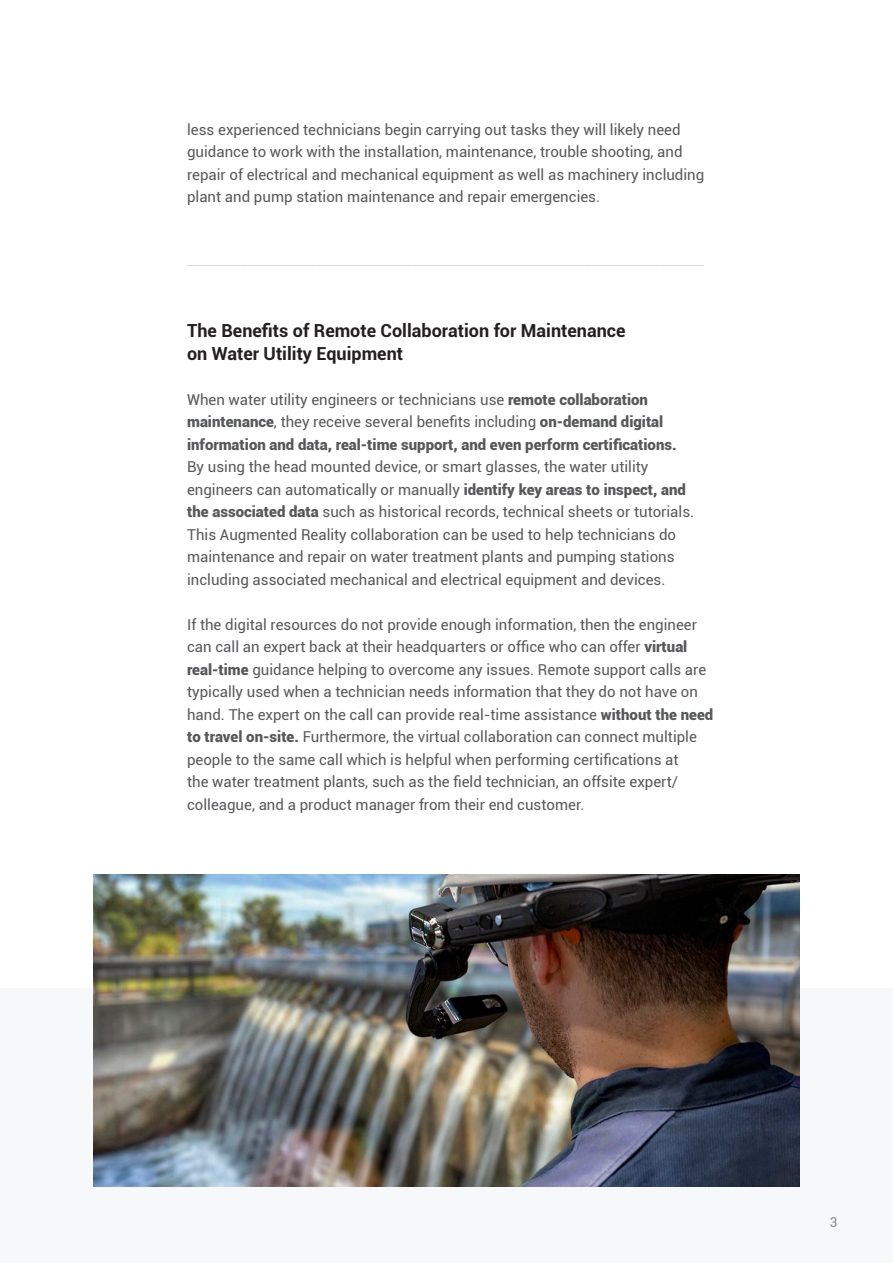
<style>
.page{position:relative;width:893px;height:1263px;background:#fff}
.page>*{position:absolute;margin:0;border:0;box-sizing:border-box;transform-origin:0 0}
.t1{font:700 18px "Roboto";color:#231f20}
.t2{font:15px/22.5px "Roboto";color:#57585a}
.t3{font:100 15px "Roboto";color:#9f9f9f}
.t4{font:13.5px "Roboto";color:#878787}
.s1{font-weight:900}
</style>
<div class="page">
<img style="left:94px;top:875px;width:705px;height:312px">
<p class="t2" style="left:187px;top:117px;width:519px">less experienced technicians begin carrying out tasks they will likely need guidance to work with the installation, maintenance, trouble shooting, and repair of electrical and mechanical equipment as well as machinery including plant and pump station maintenance and repair emergencies.</p>
<p class="t3" style="left:187px;top:254px;width:519px">---------------------------------------------------------------------------------------------------------------------</p>
<p class="t1" style="left:187px;top:318px;width:440px">The Benefits of Remote Collaboration for Maintenance</p>
<p class="t1" style="left:187px;top:340px;width:218px">on Water Utility Equipment</p>
<p class="t2" style="left:187px;top:387px;width:509px">When water utility engineers or technicians use <span class="s1">remote collaboration maintenance</span>, they receive several benefits including <span class="s1">on-demand digital information and data, real-time support, and even perform certifications.<br></span>By using the head mounted device, or smart glasses, the water utility engineers can automatically or manually <span class="s1">identify key areas to inspect, and the associated data</span> such as historical records, technical sheets or tutorials.<br>This Augmented Reality collaboration can be used to help technicians do maintenance and repair on water treatment plants and pumping stations including associated mechanical and electrical equipment and devices.</p>
<p class="t2" style="left:187px;top:612px;width:528px">If the digital resources do not provide enough information, then the engineer can call an expert back at their headquarters or office who can offer <span class="s1">virtual real-time</span> guidance helping to overcome any issues. Remote support calls are typically used when a technician needs information that they do not have on hand. The expert on the call can provide real-time assistance <span class="s1">without the need to travel on-site.</span> Furthermore, the virtual collaboration can connect multiple people to the same call which is helpful when performing certifications at<br>the water treatment plants, such as the field technician, an offsite expert/ colleague, and a product manager from their end customer.</p>
<p class="t4" style="left:830px;top:1213px;width:9px">3</p>
</div>
